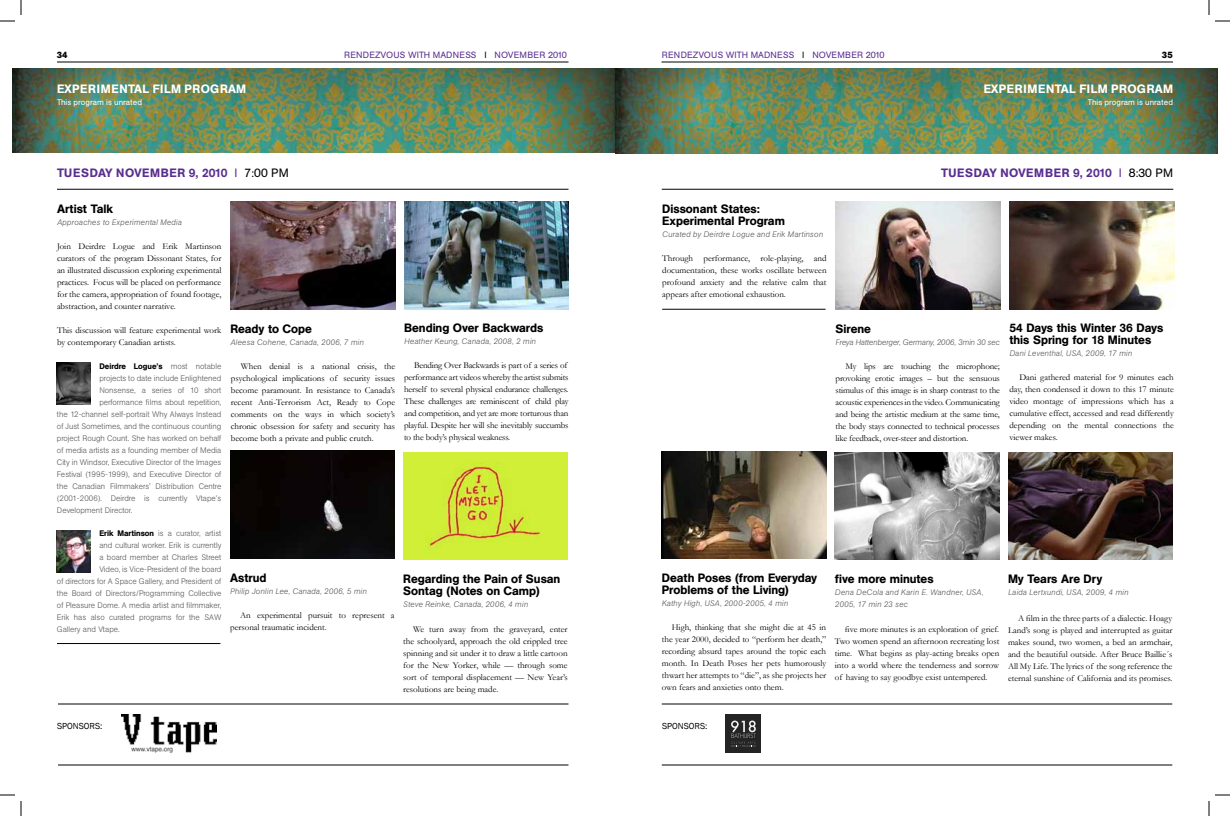
<style>
.page{position:relative;width:1230px;height:816px;background:#fff}
.page>*{position:absolute;margin:0;border:0;box-sizing:border-box;transform-origin:0 0}
.t1{font:500 12px/12px "AG Buch BQ";color:#000}
.t2{font:500 12px "AG Buch BQ";letter-spacing:.03em;color:#5a2e91}
.t3{font:500 12px "AG Buch BQ";letter-spacing:.04em;color:#fff}
.t4{font:9px/12px "Garamond";color:#000;text-align:justify}
.t5{font:9px "AG Buch BQ";letter-spacing:.02em;color:#5a2e91}
.t6{font:9px "Franklin Gothic";color:#000}
.t7{font:700 9px "AG Buch BQ";color:#000}
.t8{font:300 8px "AG Buch BQ";color:#58595b}
.t9{font:italic 300 8px/12px "AG Buch BQ";letter-spacing:.02em;color:#58595b}
.t10{font:8px "AG Buch BQ";color:#fff}
.t11{font:italic 300 8px "AG Buch BQ";letter-spacing:-.01em;color:#58595b}
.t12{font:500 8px "AG Buch BQ";color:#000}
.s1{color:#000}
.s2{font-weight:400}
.s3{font-weight:400;color:#000}
.s4{font-weight:300;color:#58595b}
.s5{font-weight:500;color:#000}
</style>
<div class="page">
<img style="left:12px;top:69px;width:1206px;height:84px">
<hr style="left:57px;top:189px;width:511px;height:1px;background:#000">
<hr style="left:57px;top:62px;width:511px;height:1px;background:#000">
<hr style="left:58px;top:765px;width:510px;height:1px;background:#000">
<hr style="left:58px;top:704px;width:510px;height:1px;background:#000">
<hr style="left:662px;top:189px;width:511px;height:1px;background:#000">
<hr style="left:662px;top:62px;width:511px;height:1px;background:#000">
<hr style="left:662px;top:765px;width:510px;height:1px;background:#000">
<hr style="left:662px;top:704px;width:510px;height:1px;background:#000">
<hr style="left:57px;top:643px;width:163px;height:1px;background:#000">
<hr style="left:662px;top:309px;width:164px;height:1px;background:#000">
<img style="left:56px;top:363px;width:34px;height:42px">
<img style="left:56px;top:530px;width:34px;height:42px">
<img style="left:230px;top:201px;width:165px;height:108px">
<img style="left:836px;top:201px;width:164px;height:108px">
<img style="left:230px;top:451px;width:165px;height:108px">
<img style="left:662px;top:451px;width:164px;height:108px">
<img style="left:404px;top:201px;width:165px;height:108px">
<img style="left:1009px;top:201px;width:165px;height:108px">
<img style="left:403px;top:452px;width:165px;height:108px">
<img style="left:835px;top:452px;width:165px;height:108px">
<img style="left:1008px;top:452px;width:165px;height:108px">
<img style="left:122px;top:715px;width:95px;height:39px">
<div style="left:726px;top:714px;width:35px;height:39px;background:#252425"></div>
<svg style="left:731px;top:721px;width:25px;height:26px"></svg>
<svg style="left:0;top:0;width:22px;height:22px"></svg>
<svg style="left:0;top:794px;width:22px;height:22px"></svg>
<svg style="left:1208px;top:0;width:22px;height:22px"></svg>
<svg style="left:1208px;top:794px;width:22px;height:22px"></svg>
<p class="t7" style="left:57px;top:49px;width:12px">34</p>
<p class="t5" style="left:344px;top:50px;width:224px">RENDEZVOUS WITH MADNESS <span class="s1">I</span> NOVEMBER 2010</p>
<p class="t5" style="left:662px;top:50px;width:224px">RENDEZVOUS WITH MADNESS <span class="s1">I</span> NOVEMBER 2010</p>
<p class="t7" style="left:1162px;top:49px;width:12px">35</p>
<h1 class="t3" style="left:984px;top:81px;width:191px">EXPERIMENTAL FILM PROGRAM</h1>
<p class="t10" style="left:1088px;top:98px;width:87px">This program is unrated</p>
<h1 class="t3" style="left:57px;top:81px;width:191px">EXPERIMENTAL FILM PROGRAM</h1>
<p class="t10" style="left:57px;top:98px;width:87px">This program is unrated</p>
<h1 class="t2" style="left:57px;top:166px;width:233px">TUESDAY NOVEMBER 9, 2010 <span class="s2">I</span> <span class="s3">7:00 PM</span></h1>
<h1 class="t2" style="left:941px;top:166px;width:233px">TUESDAY NOVEMBER 9, 2010 <span class="s2">I</span> <span class="s3">8:30 PM</span></h1>
<h1 class="t1" style="left:57px;top:203px;width:57px">Artist Talk</h1>
<p class="t9" style="left:57px;top:217px;width:126px">Approaches to Experimental Media</p>
<p class="t4" style="left:57px;top:241px;width:166px">Join Deirdre Logue and Erik Martinson curators of the program Dissonant States, for an illustrated discussion exploring experimental practices. Focus will be placed on performance for the camera, appropriation of found footage, abstraction, and counter narrative.</p>
<p class="t4" style="left:57px;top:325px;width:166px">This discussion will feature experimental work by contemporary Canadian artists.</p>
<h1 class="t1" style="left:230px;top:323px;width:83px">Ready to Cope</h1>
<p class="t9" style="left:230px;top:337px;width:135px">Aleesa Cohene, Canada, 2006, 7 min</p>
<h1 class="t1" style="left:404px;top:322px;width:141px">Bending Over Backwards</h1>
<p class="t9" style="left:404px;top:336px;width:133px">Heather Keung, Canada, 2008, 2 min</p>
<h1 class="t1" style="left:662px;top:203px;width:124px">Dissonant States:<br>Experimental Program</h1>
<p class="t9" style="left:662px;top:229px;width:162px">Curated by Deirdre Logue and Erik Martinson</p>
<p class="t4" style="left:662px;top:253px;width:166px">Through performance, role-playing, and documentation, these works oscillate between profound anxiety and the relative calm that appears after emotional exhaustion.</p>
<h1 class="t1" style="left:836px;top:323px;width:37px">Sirene</h1>
<p class="t11" style="left:836px;top:338px;width:166px">Freya Hattenberger, Germany, 2006, 3min 30 sec</p>
<h1 class="t1" style="left:1009px;top:322px;width:155px">54 Days this Winter 36 Days this Spring for 18 Minutes</h1>
<p class="t9" style="left:1009px;top:348px;width:124px">Dani Leventhal, USA, 2009, 17 min</p>
<p class="t12" style="left:99px;top:361px;width:124px">Deirdre Logue’s <span class="s4">most notable</span></p>
<p class="t8" style="left:99px;top:374px;width:124px">projects to date include Enlightened</p>
<p class="t8" style="left:99px;top:386px;width:124px">Nonsense, a series of 10 short</p>
<p class="t8" style="left:99px;top:398px;width:124px">performance films about repetition,</p>
<p class="t8" style="left:57px;top:410px;width:166px">the 12-channel self-portrait Why Always Instead</p>
<p class="t8" style="left:57px;top:422px;width:166px">of Just Sometimes, and the continuous counting</p>
<p class="t8" style="left:57px;top:434px;width:166px">project Rough Count. She has worked on behalf</p>
<p class="t8" style="left:57px;top:446px;width:166px">of media artists as a founding member of Media</p>
<p class="t8" style="left:57px;top:458px;width:166px">City in Windsor, Executive Director of the Images</p>
<p class="t8" style="left:57px;top:470px;width:166px">Festival (1995-1999), and Executive Director of</p>
<p class="t8" style="left:57px;top:482px;width:166px">the Canadian Filmmakers’ Distribution Centre</p>
<p class="t8" style="left:57px;top:494px;width:166px">(2001-2006). Deirdre is currently Vtape’s</p>
<p class="t8" style="left:57px;top:506px;width:77px">Development Director.</p>
<p class="t8" style="left:99px;top:529px;width:124px"><span class="s5">Erik Martinson</span> is a curator, artist</p>
<p class="t8" style="left:99px;top:541px;width:124px">and cultural worker. Erik is currently</p>
<p class="t8" style="left:99px;top:553px;width:124px">a board member at Charles Street</p>
<p class="t8" style="left:99px;top:565px;width:124px">Video, is Vice-President of the board</p>
<p class="t8" style="left:57px;top:577px;width:166px">of directors for A Space Gallery, and President of</p>
<p class="t8" style="left:57px;top:589px;width:166px">the Board of Directors/Programming Collective</p>
<p class="t8" style="left:57px;top:601px;width:166px">of Pleasure Dome. A media artist and filmmaker,</p>
<p class="t8" style="left:57px;top:613px;width:166px">Erik has also curated programs for the SAW</p>
<p class="t8" style="left:57px;top:625px;width:64px">Gallery and Vtape.</p>
<p class="t4" style="left:404px;top:359px;width:166px;text-align:left;text-indent:10px">Bending Over Backwards is part of a series of performance art videos whereby the artist submits herself to several physical endurance challenges.<br>These challenges are reminiscent of child play and competition, and yet are more torturous than playful. Despite her will she inevitably succumbs to the body’s physical weakness.</p>
<p class="t4" style="left:1009px;top:371px;width:166px;text-indent:10px">Dani gathered material for 9 minutes each day, then condensed it down to this 17 minute video montage of impressions which has a cumulative effect, accessed and read differently depending on the mental connections the viewer makes.</p>
<p class="t4" style="left:231px;top:360px;width:166px;text-indent:10px">When denial is a national crisis, the psychological implications of security issues become paramount. In resistance to Canada’s recent Anti-Terrorism Act, Ready to Cope comments on the ways in which society’s chronic obsession for safety and security has become both a private and public crutch.</p>
<p class="t4" style="left:836px;top:360px;width:166px;text-indent:10px">My lips are touching the microphone; provoking erotic images – but the sensuous stimulus of this image is in sharp contrast to the acoustic experiences in the video. Communicating and being the artistic medium at the same time, the body stays connected to technical processes like feedback, over-steer and distortion.</p>
<h1 class="t1" style="left:230px;top:572px;width:38px">Astrud</h1>
<p class="t9" style="left:230px;top:586px;width:138px">Philip Jonlin Lee, Canada, 2006, 5 min</p>
<p class="t4" style="left:230px;top:609px;width:166px;text-indent:10px">An experimental pursuit to represent a personal traumatic incident.</p>
<h1 class="t1" style="left:403px;top:573px;width:159px">Regarding the Pain of Susan<br>Sontag (Notes on Camp)</h1>
<p class="t9" style="left:403px;top:599px;width:126px">Steve Reinke, Canada, 2006, 4 min</p>
<h1 class="t1" style="left:662px;top:572px;width:157px">Death Poses (from Everyday<br>Problems of the Living)</h1>
<p class="t9" style="left:662px;top:598px;width:128px">Kathy High, USA, 2000-2005, 4 min</p>
<h1 class="t1" style="left:835px;top:573px;width:100px">five more minutes</h1>
<p class="t9" style="left:835px;top:587px;width:150px">Dena DeCola and Karin E. Wandner, USA,<br>2005, 17 min 23 sec</p>
<h1 class="t1" style="left:1008px;top:573px;width:96px">My Tears Are Dry</h1>
<p class="t9" style="left:1008px;top:587px;width:122px">Laida Lertxundi, USA, 2009, 4 min</p>
<p class="t4" style="left:403px;top:623px;width:166px;text-indent:10px">We turn away from the graveyard, enter the schoolyard, approach the old crippled tree spinning and sit under it to draw a little cartoon for the New Yorker, while — through some sort of temporal displacement — New Year’s resolutions are being made.</p>
<p class="t4" style="left:835px;top:623px;width:166px;text-indent:10px">five more minutes is an exploration of grief.<br>Two women spend an afternoon recreating lost time. What begins as play-acting breaks open into a world where the tenderness and sorrow of having to say goodbye exist untempered.</p>
<p class="t4" style="left:1008px;top:612px;width:166px;text-indent:10px">A film in the three parts of a dialectic. Hoagy Land’s song is played and interrupted as guitar makes sound, two women, a bed an armchair, and the beautiful outside. After Bruce Baillie´s All My Life. The lyrics of the song reference the eternal sunshine of California and its promises.</p>
<p class="t4" style="left:662px;top:621px;width:166px;text-indent:10px">High, thinking that she might die at 45 in the year 2000, decided to “perform her death,” recording absurd tapes around the topic each month. In Death Poses her pets humorously thwart her attempts to “die”, as she projects her own fears and anxieties onto them.</p>
<p class="t6" style="left:57px;top:721px;width:47px">SPONSORS:</p>
<p class="t6" style="left:662px;top:721px;width:47px">SPONSORS:</p>
</div>
